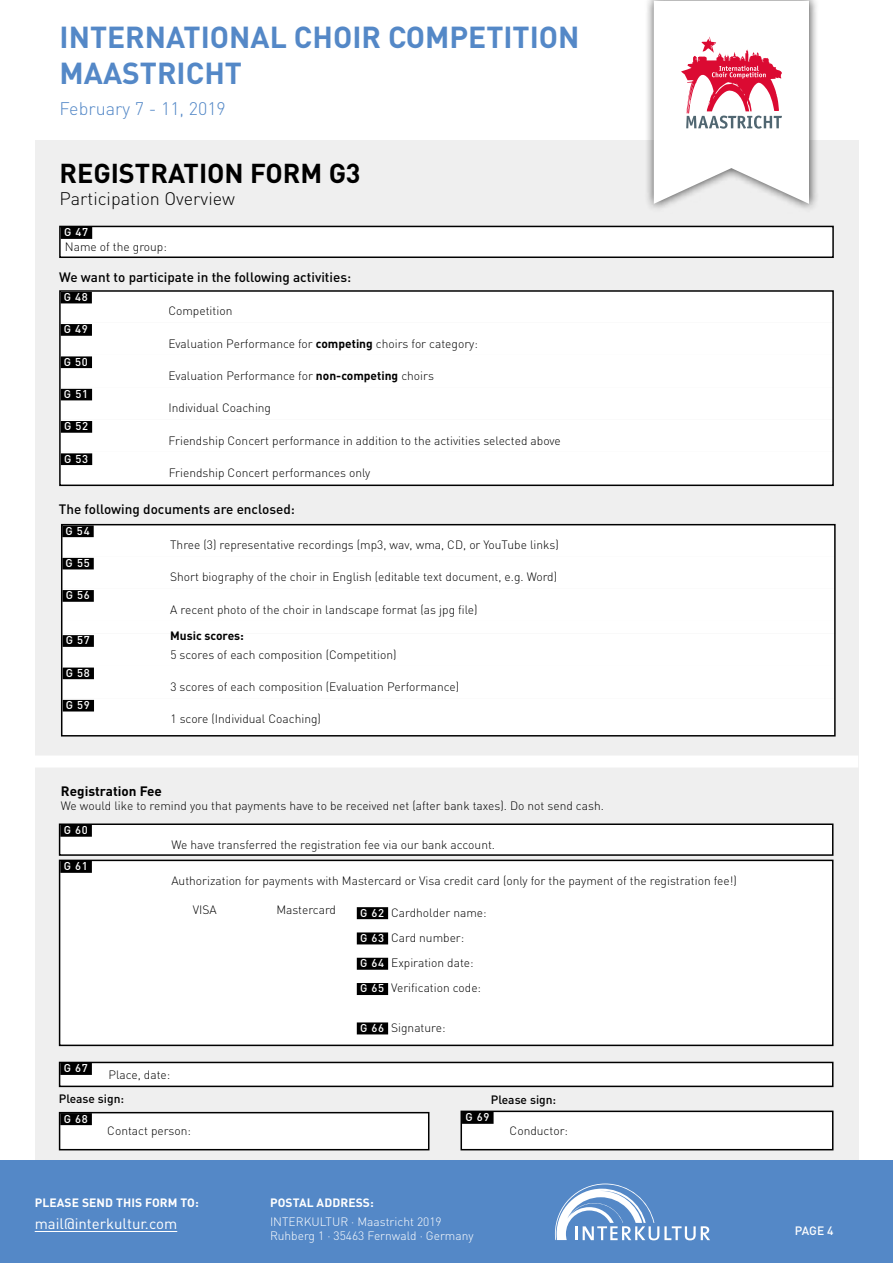
<style>
.page{position:relative;width:893px;height:1263px;background:#fff}
.page>*{position:absolute;margin:0;border:0;box-sizing:border-box;transform-origin:0 0}
.t1{font:700 30px/36px "DIN Pro";color:#5488c7}
.t2{font:700 27px "DIN Pro";color:#000}
.t3{font:300 18px "DIN Pro";color:#000}
.t4{font:300 18px "DIN Pro";color:#5488c7}
.t5{font:15px "DIN Pro";color:#fff}
.t6{font:500 13.5px "DIN Pro";color:#000}
.t7{font:700 13.5px "DIN Pro";color:#000}
.t8{font:300 12px/25.3px "DIN Pro";color:#000}
.t9{font:300 12px/14.4px "DIN Pro";color:#fff}
.t10{font:700 12px "DIN Pro";letter-spacing:.01em;color:#fff}
.t11{font:500 12px "DIN Pro";color:#000}
.t12{font:700 12px "DIN Pro";color:#000}
.t13{font:500 12px "DIN Pro";color:#fff}
.t14{font:500 11.25px "DIN Pro";letter-spacing:.06em;color:#fff}
.s1{font-weight:700}
.s2{font-weight:500;font-size:11.25px;color:#fff}
</style>
<div class="page">
<div style="left:35px;top:140px;width:823px;height:1021px;background:#efefef"></div>
<div style="left:0;top:1161px;width:893px;height:102px;background:#5488c7"></div>
<hr style="left:35px;top:1231px;width:142px;height:1px;background:#fff">
<svg style="left:555px;top:1183px;width:155px;height:57px"></svg>
<div style="left:644px;top:0;width:174px;height:213px;background:#000;opacity:.75"></div>
<svg style="left:654px;top:1px;width:155px;height:203px"></svg>
<div style="left:60px;top:226px;width:773px;height:31px;background:#fff"></div>
<div style="left:61px;top:227px;width:31px;height:12px;background:#000"></div>
<div style="left:59px;top:226px;width:775px;height:32px;border:2px solid #000"></div>
<div style="left:61px;top:525px;width:774px;height:30px;background:#fff"></div>
<div style="left:62px;top:525px;width:32px;height:12px;background:#000"></div>
<div style="left:61px;top:524px;width:774px;height:32px;border:2px solid #fff"></div>
<div style="left:61px;top:557px;width:774px;height:31px;background:#fff"></div>
<div style="left:62px;top:557px;width:32px;height:12px;background:#000"></div>
<div style="left:61px;top:556px;width:774px;height:32px;border:2px solid #fff"></div>
<div style="left:62px;top:589px;width:773px;height:31px;background:#fff"></div>
<div style="left:62px;top:590px;width:32px;height:12px;background:#000"></div>
<div style="left:61px;top:588px;width:774px;height:33px;border:2px solid #fff"></div>
<div style="left:62px;top:634px;width:773px;height:31px;background:#fff"></div>
<div style="left:62px;top:635px;width:32px;height:12px;background:#000"></div>
<div style="left:61px;top:634px;width:774px;height:32px;border:2px solid #fff"></div>
<div style="left:62px;top:667px;width:773px;height:30px;background:#fff"></div>
<div style="left:62px;top:667px;width:32px;height:12px;background:#000"></div>
<div style="left:61px;top:666px;width:775px;height:32px;border:2px solid #fff"></div>
<div style="left:62px;top:699px;width:773px;height:37px;background:#fff"></div>
<div style="left:62px;top:699px;width:32px;height:12px;background:#000"></div>
<div style="left:61px;top:698px;width:775px;height:38px;border:2px solid #fff"></div>
<div style="left:60px;top:291px;width:773px;height:31px;background:#fff"></div>
<div style="left:60px;top:291px;width:32px;height:12px;background:#000"></div>
<div style="left:59px;top:290px;width:774px;height:33px;border:2px solid #fff"></div>
<div style="left:60px;top:323px;width:773px;height:31px;background:#fff"></div>
<div style="left:60px;top:324px;width:32px;height:12px;background:#000"></div>
<div style="left:59px;top:323px;width:775px;height:32px;border:2px solid #fff"></div>
<div style="left:60px;top:356px;width:773px;height:30px;background:#fff"></div>
<div style="left:60px;top:356px;width:32px;height:12px;background:#000"></div>
<div style="left:59px;top:355px;width:775px;height:32px;border:2px solid #fff"></div>
<div style="left:60px;top:388px;width:773px;height:31px;background:#fff"></div>
<div style="left:61px;top:388px;width:31px;height:12px;background:#000"></div>
<div style="left:59px;top:387px;width:775px;height:32px;border:2px solid #fff"></div>
<div style="left:60px;top:420px;width:773px;height:31px;background:#fff"></div>
<div style="left:61px;top:421px;width:31px;height:12px;background:#000"></div>
<div style="left:59px;top:419px;width:775px;height:33px;border:2px solid #fff"></div>
<div style="left:60px;top:453px;width:773px;height:32px;background:#fff"></div>
<div style="left:61px;top:453px;width:31px;height:12px;background:#000"></div>
<div style="left:59px;top:452px;width:775px;height:34px;border:2px solid #fff"></div>
<div style="left:61px;top:620px;width:774px;height:13px;background:#fff"></div>
<div style="left:59px;top:290px;width:775px;height:196px;border:2px solid #000"></div>
<div style="left:61px;top:524px;width:775px;height:212px;border:2px solid #000"></div>
<div style="left:60px;top:824px;width:773px;height:31px;background:#fff"></div>
<div style="left:60px;top:825px;width:32px;height:12px;background:#000"></div>
<div style="left:59px;top:823px;width:774px;height:33px;border:2px solid #000"></div>
<div style="left:60px;top:860px;width:773px;height:185px;background:#fff"></div>
<div style="left:60px;top:861px;width:32px;height:12px;background:#000"></div>
<div style="left:59px;top:860px;width:774px;height:186px;border:2px solid #000"></div>
<div style="left:35px;top:755px;width:823px;height:12px;background:#fff"></div>
<div style="left:357px;top:907px;width:31px;height:12px;background:#000"></div>
<div style="left:357px;top:932px;width:31px;height:12px;background:#000"></div>
<div style="left:357px;top:958px;width:31px;height:12px;background:#000"></div>
<div style="left:357px;top:983px;width:31px;height:12px;background:#000"></div>
<div style="left:357px;top:1022px;width:31px;height:12px;background:#000"></div>
<div style="left:60px;top:1062px;width:773px;height:24px;background:#fff"></div>
<div style="left:60px;top:1063px;width:32px;height:12px;background:#000"></div>
<div style="left:59px;top:1062px;width:774px;height:25px;border:2px solid #000"></div>
<div style="left:60px;top:1113px;width:369px;height:37px;background:#fff"></div>
<div style="left:60px;top:1113px;width:32px;height:12px;background:#000"></div>
<div style="left:59px;top:1112px;width:370px;height:38px;border:2px solid #000"></div>
<div style="left:461px;top:1111px;width:372px;height:39px;background:#fff"></div>
<div style="left:462px;top:1112px;width:32px;height:12px;background:#000"></div>
<div style="left:460px;top:1110px;width:373px;height:40px;border:2px solid #000"></div>
<h1 class="t1" style="left:60px;top:18px;width:522px">INTERNATIONAL CHOIR COMPETITION<br>MAASTRICHT</h1>
<h3 class="t4" style="left:60px;top:96px;width:168px">February 7 - 11, 2019</h3>
<h2 class="t2" style="left:60px;top:155px;width:303px">REGISTRATION FORM G3</h2>
<h3 class="t3" style="left:60px;top:186px;width:177px">Participation Overview</h3>
<p class="t14" style="left:64px;top:225px;width:26px">G 47</p>
<p class="t8" style="left:65px;top:233px;width:104px">Name of the group:</p>
<p class="t6" style="left:59px;top:268px;width:294px">We want to participate in the following activities:</p>
<p class="t14" style="left:64px;top:289px;width:26px">G 48</p>
<p class="t14" style="left:64px;top:321px;width:26px">G 49</p>
<p class="t14" style="left:64px;top:354px;width:26px">G 50</p>
<p class="t14" style="left:64px;top:386px;width:26px">G 51</p>
<p class="t14" style="left:64px;top:418px;width:26px">G 52</p>
<p class="t14" style="left:64px;top:451px;width:26px">G 53</p>
<p class="t8" style="left:168px;top:298px;width:66px">Competition</p>
<p class="t8" style="left:168px;top:330px;width:311px">Evaluation Performance for <span class="s1">competing</span> choirs for category:</p>
<p class="t8" style="left:168px;top:362px;width:267px">Evaluation Performance for <span class="s1">non-competing</span> choirs</p>
<p class="t8" style="left:169px;top:395px;width:104px">Individual Coaching</p>
<p class="t8" style="left:169px;top:427px;width:394px">Friendship Concert performance in addition to the activities selected above</p>
<p class="t8" style="left:169px;top:459px;width:203px">Friendship Concert performances only</p>
<p class="t6" style="left:59px;top:500px;width:238px">The following documents are enclosed:</p>
<p class="t14" style="left:66px;top:523px;width:26px">G 54</p>
<p class="t14" style="left:66px;top:555px;width:26px">G 55</p>
<p class="t14" style="left:66px;top:587px;width:26px">G 56</p>
<p class="t14" style="left:66px;top:633px;width:26px">G 57</p>
<p class="t14" style="left:66px;top:665px;width:26px">G 58</p>
<p class="t14" style="left:66px;top:697px;width:26px">G 59</p>
<p class="t8" style="left:170px;top:531px;width:390px">Three (3) representative recordings (mp3, wav, wma, CD, or YouTube links)</p>
<p class="t8" style="left:170px;top:564px;width:388px">Short biography of the choir in English (editable text document, e.g. Word)</p>
<p class="t8" style="left:170px;top:596px;width:309px">A recent photo of the choir in landscape format (as jpg file)</p>
<p class="t12" style="left:170px;top:628px;width:75px">Music scores:</p>
<p class="t8" style="left:170px;top:641px;width:228px">5 scores of each composition (Competition)</p>
<p class="t8" style="left:170px;top:673px;width:290px">3 scores of each composition (Evaluation Performance)</p>
<p class="t8" style="left:170px;top:706px;width:152px">1 score (Individual Coaching)</p>
<p class="t7" style="left:61px;top:781px;width:103px">Registration Fee</p>
<p class="t8" style="left:61px;top:792px;width:544px">We would like to remind you that payments have to be received net (after bank taxes). Do not send cash.</p>
<p class="t14" style="left:64px;top:822px;width:26px">G 60</p>
<p class="t8" style="left:171px;top:831px;width:325px">We have transferred the registration fee via our bank account.</p>
<p class="t14" style="left:64px;top:858px;width:26px">G 61</p>
<p class="t8" style="left:171px;top:867px;width:567px">Authorization for payments with Mastercard or Visa credit card (only for the payment of the registration fee!)</p>
<p class="t8" style="left:193px;top:896px;width:25px">VISA</p>
<p class="t8" style="left:276px;top:896px;width:61px">Mastercard</p>
<p class="t8" style="left:360px;top:899px;width:128px"><span class="s2">G 62</span> Cardholder name:<br><span class="s2">G 63</span> Card number:<br><span class="s2">G 64</span> Expiration date:<br><span class="s2">G 65</span> Verification code:</p>
<p class="t8" style="left:360px;top:1014px;width:87px"><span class="s2">G 66</span> Signature:</p>
<p class="t14" style="left:64px;top:1061px;width:26px">G 67</p>
<p class="t8" style="left:108px;top:1061px;width:63px">Place, date:</p>
<p class="t14" style="left:64px;top:1111px;width:26px">G 68</p>
<p class="t8" style="left:107px;top:1117px;width:85px">Contact person:</p>
<p class="t11" style="left:59px;top:1090px;width:67px">Please sign:</p>
<p class="t11" style="left:491px;top:1092px;width:67px">Please sign:</p>
<p class="t14" style="left:465px;top:1109px;width:26px">G 69</p>
<p class="t8" style="left:510px;top:1117px;width:60px">Conductor:</p>
<p class="t10" style="left:35px;top:1195px;width:165px">PLEASE SEND THIS FORM TO:</p>
<p class="t5" style="left:35px;top:1214px;width:144px">mail@interkultur.com</p>
<p class="t10" style="left:270px;top:1195px;width:105px">POSTAL ADDRESS:</p>
<p class="t9" style="left:270px;top:1214px;width:205px">INTERKULTUR · Maastricht 2019<br>Ruhberg 1 · 35463 Fernwald · Germany</p>
<p class="t13" style="left:795px;top:1222px;width:41px">PAGE 4</p>
</div>
